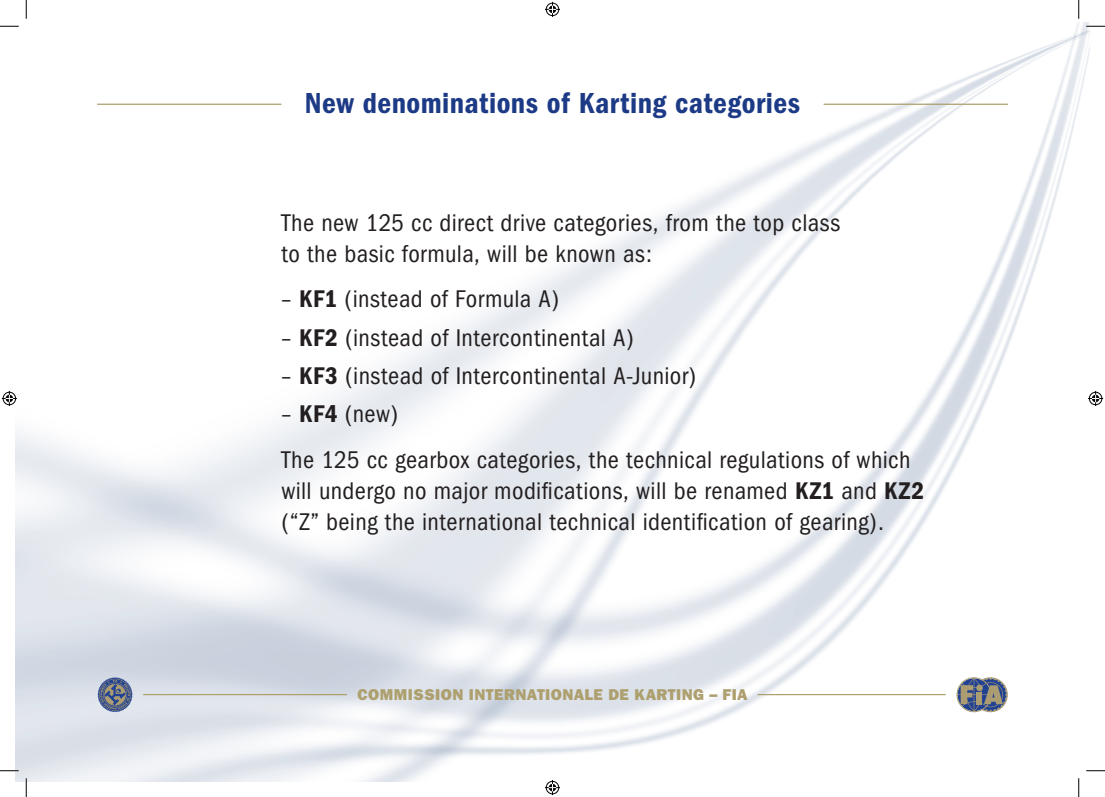
<style>
.page{position:relative;width:1105px;height:797px;background:#fff}
.page>*{position:absolute;margin:0;border:0;box-sizing:border-box;transform-origin:0 0}
.t1{font:600 condensed 30px "Franklin Gothic";letter-spacing:.015em;color:#1c3a85}
.t2{font:condensed 25px/31.2px "Franklin Gothic";letter-spacing:.015em;color:#231f20}
.t3{font:800 15.75px "Franklin Gothic";letter-spacing:.03em;color:#ad9f6e}
.s1{font-weight:600}
</style>
<div class="page">
<img style="left:16px;top:22px;width:1073px;height:759px">
<svg style="left:98px;top:677px;width:35px;height:35px"></svg>
<svg style="left:956px;top:677px;width:52px;height:35px"></svg>
<div style="left:976px;top:684px;width:7px;height:7px;background:#ab9c72;border-radius:50%"></div>
<div style="left:976px;top:692px;width:6px;height:12px;background:#ab9c72"></div>
<hr style="left:143px;top:694px;width:204px;height:1px;background:#ad9f6e">
<hr style="left:758px;top:694px;width:188px;height:1px;background:#ad9f6e">
<hr style="left:97px;top:104px;width:184px;height:1px;background:#ad9f6e">
<hr style="left:823px;top:104px;width:185px;height:1px;background:#ad9f6e">
<svg style="left:0;top:25px;width:19px;height:2px"></svg>
<svg style="left:1086px;top:25px;width:19px;height:2px"></svg>
<svg style="left:0;top:770px;width:19px;height:1px"></svg>
<svg style="left:1086px;top:770px;width:19px;height:1px"></svg>
<svg style="left:25px;top:0;width:2px;height:19px"></svg>
<svg style="left:25px;top:778px;width:2px;height:19px"></svg>
<svg style="left:1078px;top:0;width:1px;height:19px"></svg>
<svg style="left:1078px;top:778px;width:1px;height:19px"></svg>
<svg style="left:545px;top:2px;width:15px;height:15px"></svg>
<svg style="left:545px;top:780px;width:15px;height:15px"></svg>
<svg style="left:2px;top:391px;width:15px;height:15px"></svg>
<svg style="left:1088px;top:391px;width:15px;height:15px"></svg>
<p class="t1" style="left:305px;top:85px;width:497px">New denominations of Karting categories</p>
<p class="t2" style="left:281px;top:207px;width:560px">The new 125 cc direct drive categories, from the top class to the basic formula, will be known as:</p>
<p class="t2" style="left:281px;top:283px;width:279px">– <span class="s1">KF1</span> (instead of Formula A)</p>
<p class="t2" style="left:281px;top:322px;width:354px">– <span class="s1">KF2</span> (instead of Intercontinental A)</p>
<p class="t2" style="left:281px;top:360px;width:416px">– <span class="s1">KF3</span> (instead of Intercontinental A-Junior)</p>
<p class="t2" style="left:281px;top:391px;width:631px;line-height:45.4px">– <span class="s1">KF4</span> (new)<br>The 125 cc gearbox categories, the technical regulations of which</p>
<p class="t2" style="left:281px;top:475px;width:644px">will undergo no major modifications, will be renamed <span class="s1">KZ1</span> and <span class="s1">KZ2 </span>(“Z” being the international technical identification of gearing).</p>
<p class="t3" style="left:357px;top:685px;width:392px">COMMISSION INTERNATIONALE DE KARTING – FIA</p>
</div>
